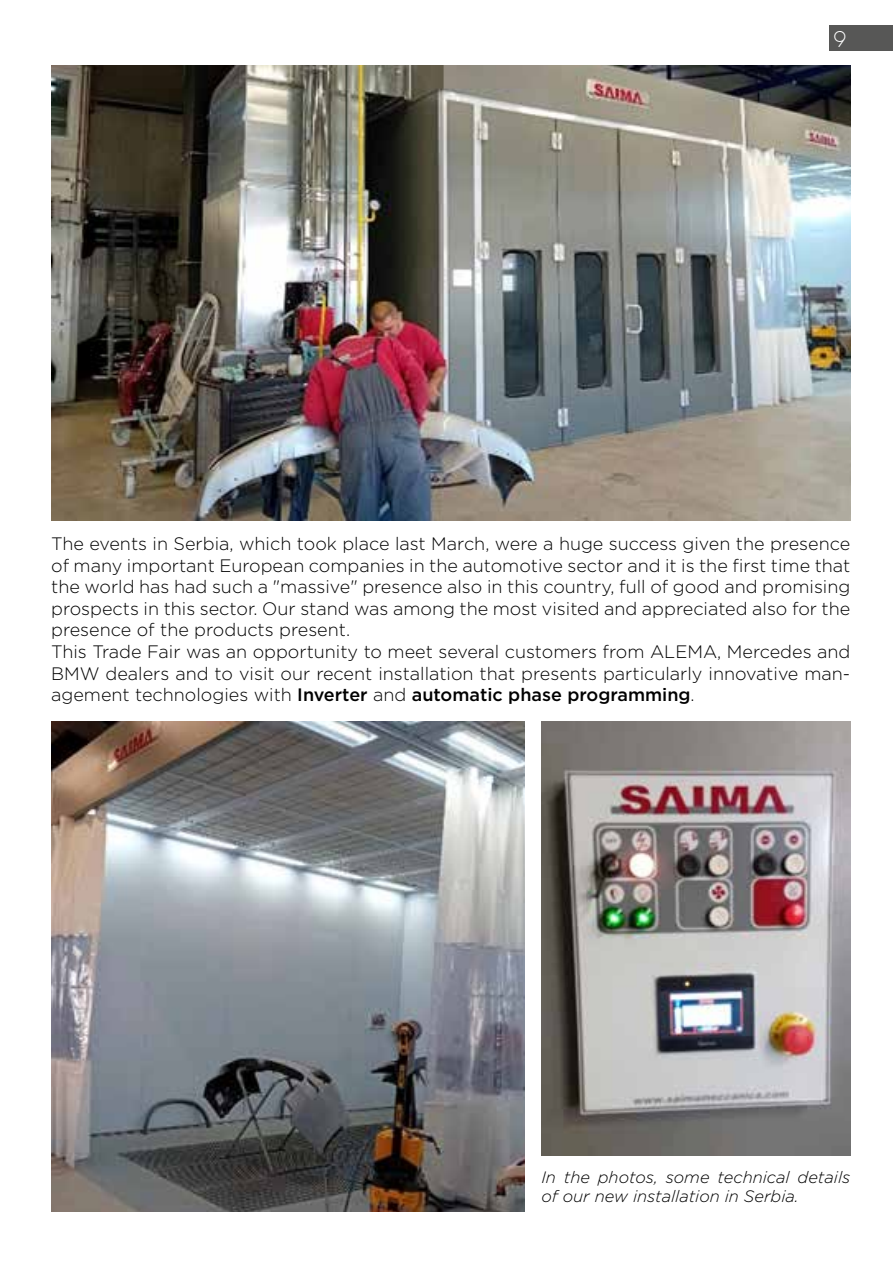
<style>
.page{position:relative;width:893px;height:1263px;background:#fff}
.page>*{position:absolute;margin:0;border:0;box-sizing:border-box;transform-origin:0 0}
.t1{font:300 21px "Futura Std";color:#fff}
.t2{font:300 18px/21.6px "Gotham";color:#000}
.t3{font:italic 300 16.5px/19.8px "Gotham";color:#000}
.s1{font-weight:500}
</style>
<div class="page">
<div style="left:829px;top:26px;width:64px;height:25px;background:#575756"></div>
<img style="left:51px;top:66px;width:799px;height:454px">
<img style="left:51px;top:721px;width:473px;height:491px">
<img style="left:541px;top:721px;width:309px;height:434px">
<p class="t1" style="left:833px;top:27px;width:14px">9</p>
<p class="t2" style="left:51px;top:532px;width:801px">The events in Serbia, which took place last March, were a huge success given the presence of many important European companies in the automotive sector and it is the first time that the world has had such a "massive" presence also in this country, full of good and promising prospects in this sector. Our stand was among the most visited and appreciated also for the presence of the products present.<br>This Trade Fair was an opportunity to meet several customers from ALEMA, Mercedes and BMW dealers and to visit our recent installation that presents particularly innovative man&shy;agement technologies with <span class="s1">Inverter</span> and <span class="s1">automatic phase programming</span>.</p>
<p class="t3" style="left:541px;top:1166px;width:310px">In the photos, some technical details of our new installation in Serbia.</p>
</div>
